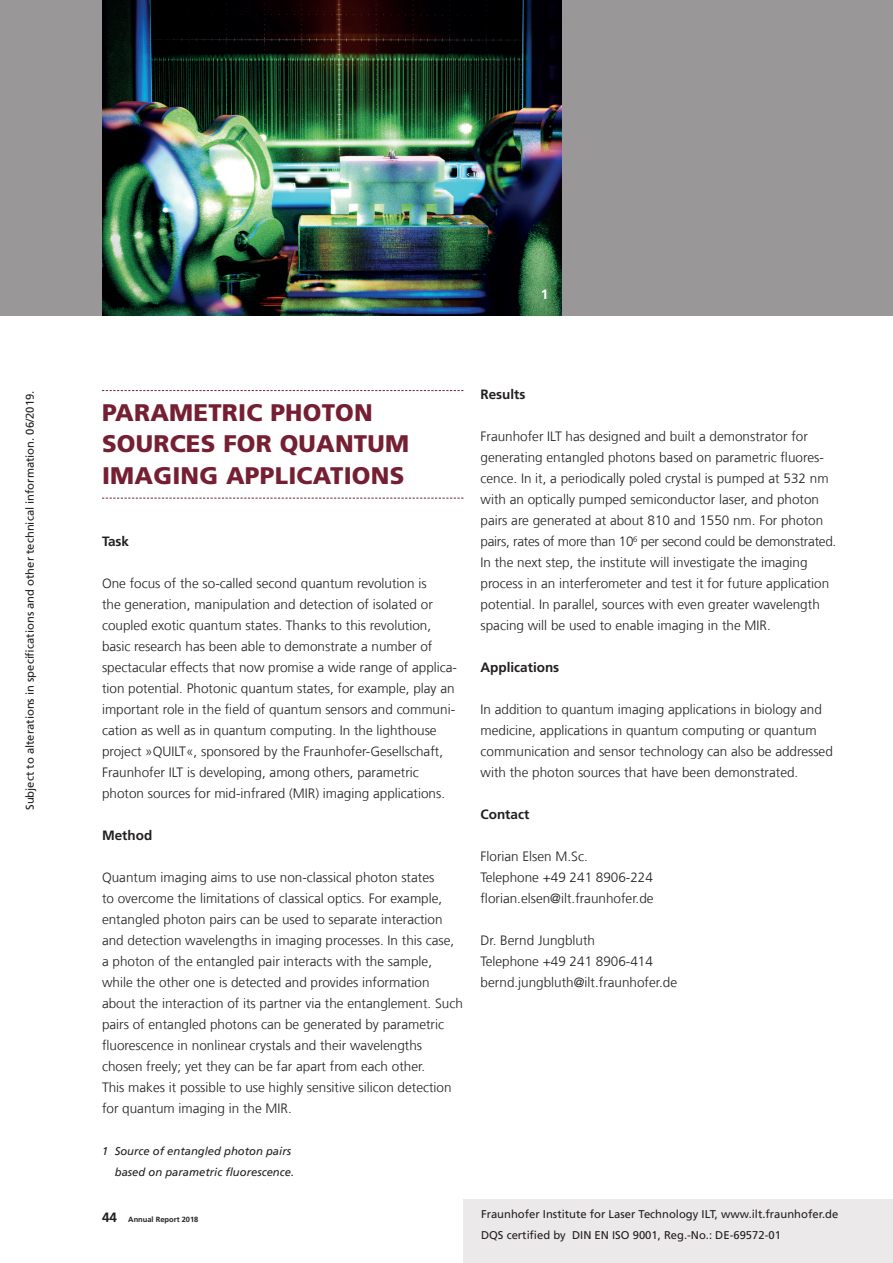
<style>
.page{position:relative;width:893px;height:1263px;background:#fff}
.page>*{position:absolute;margin:0;border:0;box-sizing:border-box;transform-origin:0 0}
.t1{font:900 24px/31.5px "Frutiger LT Com";letter-spacing:.01em;color:#751f32}
.t2{font:300 13.5px/21px "Frutiger LT Com";color:#231f20}
.t3{font:700 13.5px "Frutiger LT Com";color:#231f20}
.t4{font:700 13.5px "Frutiger LT Com";color:#fff}
.t5{font:11.25px/21px "Frutiger LT Com";color:#231f20}
.t6{font:italic 11.25px/21px "Frutiger LT Com";color:#231f20;text-align:right}
.t7{font:700 7.5px "Frutiger LT Com";color:#231f20}
.s1{font-size:13.5px}
</style>
<div class="page">
<div style="left:463px;top:1199px;width:430px;height:64px;background:#ece9ea"></div>
<div style="left:0;top:0;width:893px;height:315px;background:#999798"></div>
<svg style="left:102px;top:390px;width:361px;height:1px"></svg>
<svg style="left:102px;top:498px;width:361px;height:1px"></svg>
<img style="left:102px;top:0;width:459px;height:315px">
<p class="t5" style="left:20px;top:810px;width:421px;rotate:-90deg">Subject to alterations in specifications and other technical information. 06/2019.</p>
<p class="t4" style="left:541px;top:286px;width:9px">1</p>
<h1 class="t1" style="left:102px;top:397px;width:309px">PARAMETRIC PHOTON<br>SOURCES FOR QUANTUM<br>IMAGING APPLICATIONS</h1>
<p class="t3" style="left:102px;top:533px;width:29px">Task</p>
<p class="t2" style="left:102px;top:573px;width:357px">One focus of the so-called second quantum revolution is<br>the generation, manipulation and detection of isolated or coupled exotic quantum states. Thanks to this revolution, basic research has been able to demonstrate a number of spectacular effects that now promise a wide range of applica&shy;tion potential. Photonic quantum states, for example, play an important role in the field of quantum sensors and communi&shy;cation as well as in quantum computing. In the lighthouse project »QUILT«, sponsored by the Fraunhofer-Gesellschaft, Fraunhofer ILT is developing, among others, parametric photon sources for mid-infrared (MIR) imaging applications.</p>
<p class="t3" style="left:102px;top:827px;width:52px">Method</p>
<p class="t2" style="left:102px;top:867px;width:362px">Quantum imaging aims to use non-classical photon states<br>to overcome the limitations of classical optics. For example, entangled photon pairs can be used to separate interaction and detection wavelengths in imaging processes. In this case, a photon of the entangled pair interacts with the sample, while the other one is detected and provides information about the interaction of its partner via the entanglement. Such pairs of entangled photons can be generated by parametric fluorescence in nonlinear crystals and their wavelengths chosen freely; yet they can be far apart from each other.<br>This makes it possible to use highly sensitive silicon detection for quantum imaging in the MIR.</p>
<p class="t6" style="left:102px;top:1141px;width:194px">1 Source of entangled photon pairs based on parametric fluorescence.</p>
<p class="t7" style="left:102px;top:1215px;width:98px"><span class="s1">44</span> Annual Report 2018</p>
<p class="t3" style="left:480px;top:387px;width:46px">Results</p>
<p class="t2" style="left:480px;top:426px;width:357px">Fraunhofer ILT has designed and built a demonstrator for generating entangled photons based on parametric fluores&shy;cence. In it, a periodically poled crystal is pumped at 532 nm with an optically pumped semiconductor laser, and photon pairs are generated at about 810 and 1550 nm. For photon pairs, rates of more than 10<sup>6</sup> per second could be demonstrated.<br>In the next step, the institute will investigate the imaging process in an interferometer and test it for future application potential. In parallel, sources with even greater wavelength spacing will be used to enable imaging in the MIR.</p>
<p class="t3" style="left:480px;top:659px;width:80px">Applications</p>
<p class="t2" style="left:480px;top:699px;width:354px">In addition to quantum imaging applications in biology and medicine, applications in quantum computing or quantum communication and sensor technology can also be addressed with the photon sources that have been demonstrated.</p>
<p class="t3" style="left:480px;top:806px;width:50px">Contact</p>
<p class="t2" style="left:480px;top:846px;width:175px">Florian Elsen M.Sc.<br>Telephone +49 241 8906-224 florian.elsen@ilt.fraunhofer.de</p>
<p class="t2" style="left:480px;top:930px;width:198px">Dr. Bernd Jungbluth<br>Telephone +49 241 8906-414 bernd.jungbluth@ilt.fraunhofer.de</p>
<p class="t5" style="left:481px;top:1204px;width:359px">Fraunhofer Institute for Laser Technology ILT, www.ilt.fraunhofer.de<br>DQS certified by DIN EN ISO 9001, Reg.-No.: DE-69572-01</p>
</div>
